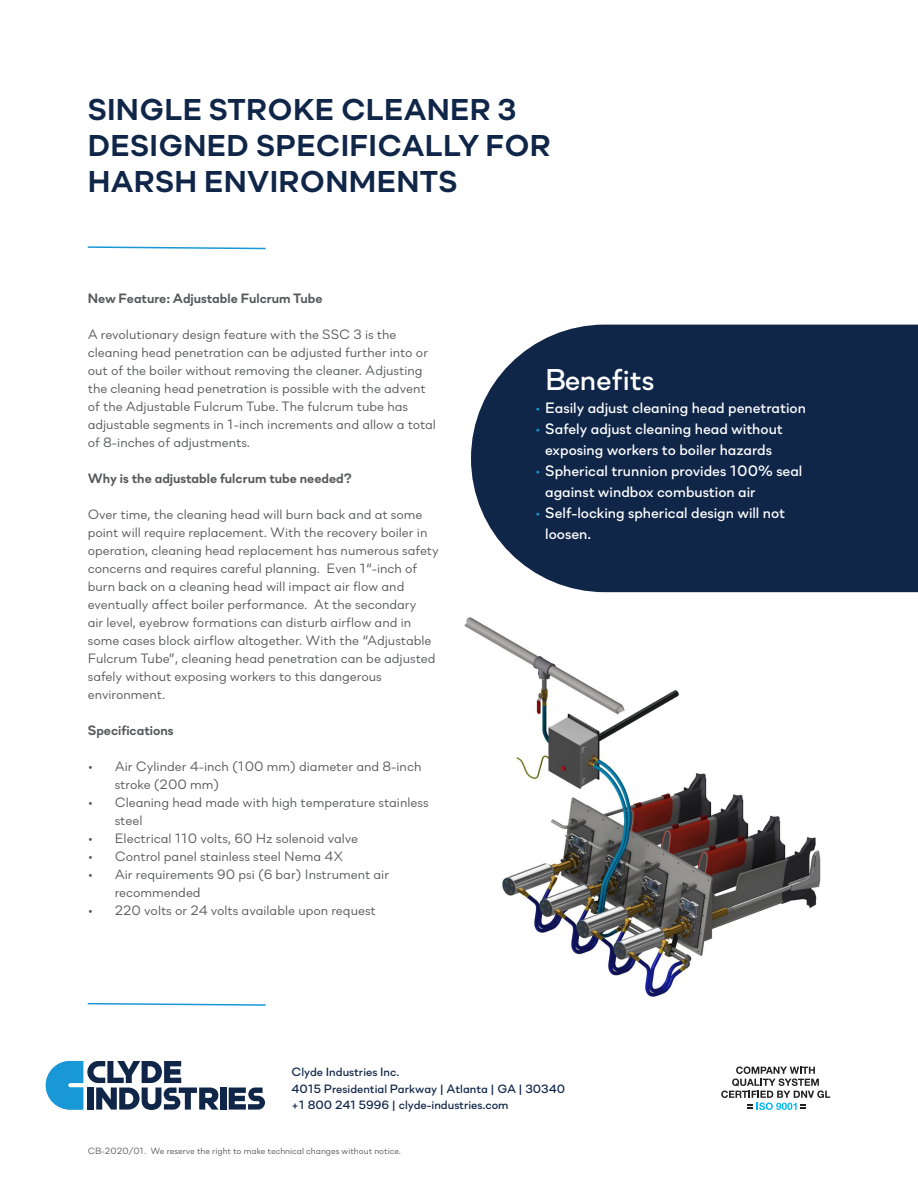
<style>
.page{position:relative;width:918px;height:1188px;background:#fff}
.page>*{position:absolute;margin:0;border:0;box-sizing:border-box;transform-origin:0 0}
.Callout{font:700 30px "Soin Sans Neue";letter-spacing:.01em;color:#102649}
.t1{font:500 30px "Soin Sans Neue";color:#fff}
.t2{font:500 15px/21px "Soin Sans Neue";color:#fff}
.Body_Copy{font:13.5px/18px "Soin Sans Neue";color:#57585a}
.Body_Copy-2{font:700 13.5px "Soin Sans Neue";color:#57585a}
.Address{font:500 12px "Soin Sans Neue";color:#102649}
.Fine_print{font:9px "Soin Sans Neue";color:#57585a}
.s1{color:#1898d6}
</style>
<div class="page">
<div style="left:471px;top:325px;width:447px;height:267px;background:#102649"></div>
<svg style="left:87px;top:1002px;width:179px;height:4px"></svg>
<svg style="left:87px;top:246px;width:179px;height:4px"></svg>
<div style="left:220px;top:1088px;width:6px;height:22px;background:#102649"></div>
<svg style="left:229px;top:1088px;width:36px;height:22px"></svg>
<svg style="left:46px;top:1061px;width:173px;height:49px"></svg>
<svg style="left:721px;top:1066px;width:109px;height:44px"></svg>
<img style="left:464px;top:617px;width:357px;height:381px">
<p class="Callout" style="left:88px;top:89px;width:430px">SINGLE STROKE CLEANER 3</p>
<p class="Callout" style="left:88px;top:125px;width:465px">DESIGNED SPECIFICALLY FOR</p>
<p class="Callout" style="left:88px;top:161px;width:371px">HARSH ENVIRONMENTS</p>
<p class="Body_Copy-2" style="left:88px;top:289px;width:236px">New Feature: Adjustable Fulcrum Tube</p>
<p class="Body_Copy" style="left:88px;top:324px;width:350px">A revolutionary design feature with the SSC 3 is the cleaning head penetration can be adjusted further into or out of the boiler without removing the cleaner. Adjusting the cleaning head penetration is possible with the advent of the Adjustable Fulcrum Tube. The fulcrum tube has adjustable segments in 1-inch increments and allow a total of 8-inches of adjustments.</p>
<p class="Body_Copy-2" style="left:88px;top:469px;width:266px">Why is the adjustable fulcrum tube needed?</p>
<p class="Body_Copy" style="left:88px;top:504px;width:353px">Over time, the cleaning head will burn back and at some point will require replacement. With the recovery boiler in operation, cleaning head replacement has numerous safety concerns and requires careful planning. Even 1“-inch of burn back on a cleaning head will impact air flow and eventually affect boiler performance. At the secondary<br>air level, eyebrow formations can disturb airflow and in some cases block airflow altogether. With the “Adjustable Fulcrum Tube”, cleaning head penetration can be adjusted safely without exposing workers to this dangerous environment.</p>
<p class="Body_Copy-2" style="left:88px;top:721px;width:87px">Specifications</p>
<p class="Body_Copy" style="left:115px;top:756px;width:308px;text-indent:-27px">• Air Cylinder 4-inch (100 mm) diameter and 8-inch stroke (200 mm)</p>
<p class="Body_Copy" style="left:115px;top:792px;width:315px;text-indent:-27px">• Cleaning head made with high temperature stainless steel</p>
<p class="Body_Copy" style="left:88px;top:828px;width:272px">• Electrical 110 volts, 60 Hz solenoid valve</p>
<p class="Body_Copy" style="left:88px;top:846px;width:257px">• Control panel stainless steel Nema 4X</p>
<p class="Body_Copy" style="left:115px;top:864px;width:276px;text-indent:-27px">• Air requirements 90 psi (6 bar) Instrument air recommended</p>
<p class="Body_Copy" style="left:88px;top:900px;width:290px">• 220 volts or 24 volts available upon request</p>
<p class="t1" style="left:545px;top:355px;width:110px">Benefits</p>
<p class="t2" style="left:535px;top:396px;width:273px"><span class="s1">•</span> Easily adjust cleaning head penetration</p>
<p class="t2" style="left:535px;top:417px;width:250px;text-align:center"><span class="s1">•</span> Safely adjust cleaning head without exposing workers to boiler hazards</p>
<p class="t2" style="left:545px;top:459px;width:259px;text-indent:-10px"><span class="s1">•</span> Spherical trunnion provides 100% seal against windbox combustion air</p>
<p class="t2" style="left:545px;top:501px;width:241px;text-indent:-10px"><span class="s1">•</span> Self-locking spherical design will not loosen.</p>
<p class="Address" style="left:292px;top:1062px;width:109px">Clyde Industries Inc.</p>
<p class="Address" style="left:292px;top:1079px;width:275px">4015 Presidential Parkway | Atlanta | GA | 30340</p>
<p class="Address" style="left:292px;top:1095px;width:218px">+1 800 241 5996 | clyde-industries.com</p>
<p class="Fine_print" style="left:88px;top:1144px;width:315px">CB-2020/01. We reserve the right to make technical changes without notice.</p>
</div>
